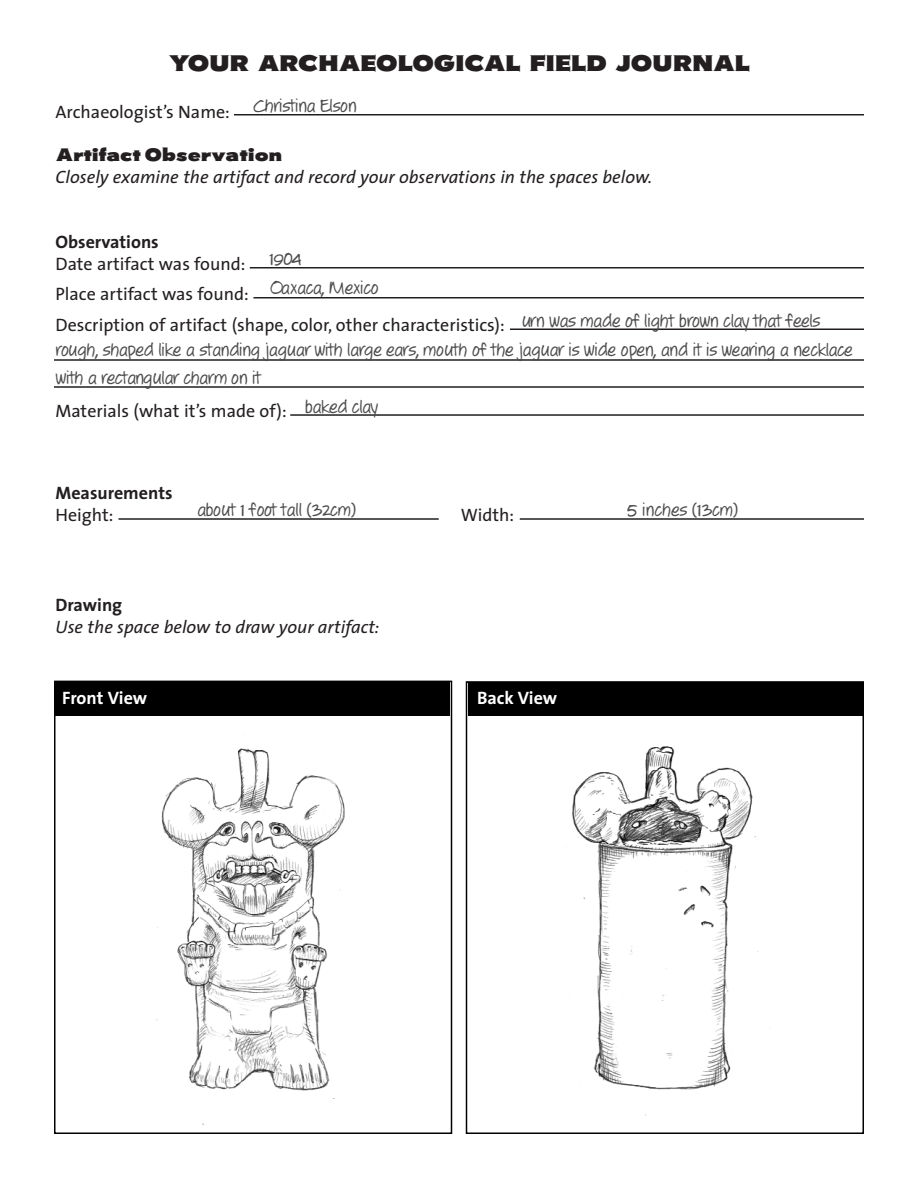
<style>
.page{position:relative;width:918px;height:1188px;background:#fff}
.page>*{position:absolute;margin:0;border:0;box-sizing:border-box;transform-origin:0 0}
.t1{font:22.5px "Wasserman";color:#231f20}
.t2{font:19.5px/28.5px "Jotting";letter-spacing:-.035em;color:#4d4d4d}
.t3{font:18px/30.8px "The Sans";color:#231f20}
.t4{font:italic 18px "The Sans";color:#231f20}
.t5{font:700 18px "The Sans";color:#231f20}
.t6{font:18px "Wasserman";color:#231f20}
.t7{font:700 18px "The Sans";color:#fff}
</style>
<div class="page">
<hr style="left:234px;top:114px;width:630px;height:2px;background:#231f20">
<hr style="left:250px;top:267px;width:614px;height:1px;background:#231f20">
<hr style="left:254px;top:297px;width:610px;height:1px;background:#231f20">
<hr style="left:510px;top:328px;width:354px;height:2px;background:#231f20">
<hr style="left:290px;top:414px;width:574px;height:2px;background:#231f20">
<hr style="left:118px;top:518px;width:321px;height:2px;background:#231f20">
<hr style="left:520px;top:518px;width:344px;height:2px;background:#231f20">
<hr style="left:54px;top:359px;width:810px;height:2px;background:#231f20">
<hr style="left:54px;top:386px;width:810px;height:2px;background:#231f20">
<img style="left:156px;top:748px;width:189px;height:376px">
<div style="left:54px;top:681px;width:398px;height:453px;border:2px solid #000"></div>
<img style="left:572px;top:746px;width:199px;height:370px">
<div style="left:466px;top:681px;width:398px;height:453px;border:2px solid #000"></div>
<div style="left:54px;top:682px;width:396px;height:34px;background:#000"></div>
<div style="left:468px;top:682px;width:396px;height:34px;background:#000"></div>
<p class="t1" style="left:169px;top:54px;width:582px">YOUR ARCHAEOLOGICAL FIELD JOURNAL</p>
<p class="t3" style="left:56px;top:98px;width:176px">Archaeologist’s Name:</p>
<p class="t6" style="left:56px;top:147px;width:228px">Artifact Observation</p>
<p class="t4" style="left:56px;top:170px;width:598px">Closely examine the artifact and record your observations in the spaces below.</p>
<p class="t2" style="left:253px;top:94px;width:105px">Christina Elson</p>
<p class="t5" style="left:56px;top:235px;width:105px">Observations</p>
<p class="t3" style="left:56px;top:250px;width:451px">Date artifact was found:<br>Place artifact was found:<br>Description of artifact (shape, color, other characteristics):</p>
<p class="t2" style="left:269px;top:246px;width:111px;line-height:29.2px">1904<br>Oaxaca, Mexico</p>
<p class="t2" style="left:56px;top:309px;width:799px;text-indent:467px">urn was made of light brown clay that feels rough, shaped like a standing jaguar with large ears, mouth of the jaguar is wide open, and it is wearing a necklace with a rectangular charm on it</p>
<p class="t3" style="left:56px;top:397px;width:233px">Materials (what it’s made of):</p>
<p class="t2" style="left:305px;top:394px;width:75px">baked clay</p>
<p class="t5" style="left:56px;top:487px;width:119px">Measurements</p>
<p class="t3" style="left:56px;top:501px;width:59px">Height:</p>
<p class="t3" style="left:461px;top:501px;width:55px">Width:</p>
<p class="t2" style="left:197px;top:498px;width:160px">about 1 foot tall (32cm)</p>
<p class="t2" style="left:627px;top:498px;width:113px">5 inches (13cm)</p>
<p class="t5" style="left:56px;top:599px;width:68px">Drawing</p>
<p class="t4" style="left:56px;top:620px;width:325px">Use the space below to draw your artifact:</p>
<p class="t7" style="left:62px;top:691px;width:86px">Front View</p>
<p class="t7" style="left:477px;top:691px;width:82px">Back View</p>
</div>
